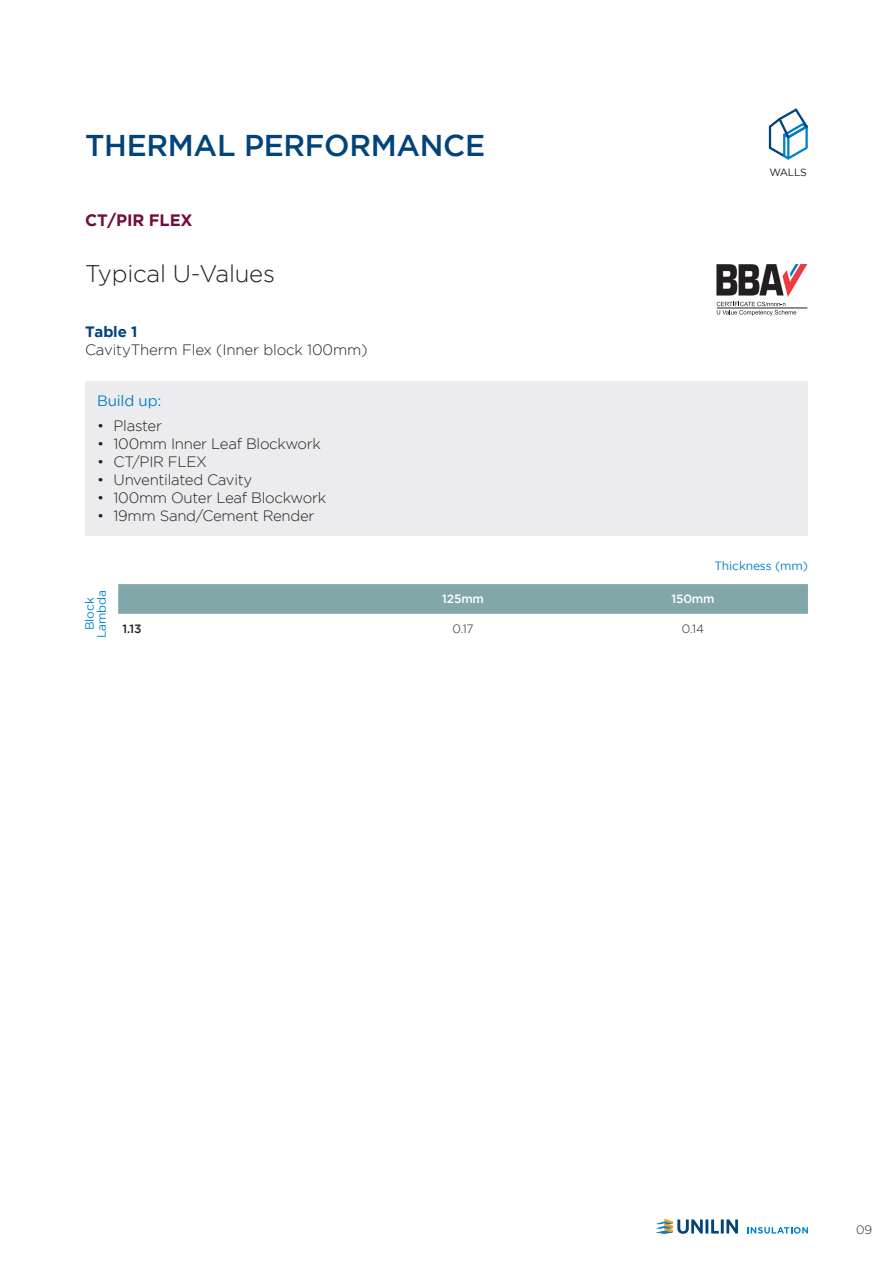
<style>
.page{position:relative;width:893px;height:1263px;background:#fff}
.page>*{position:absolute;margin:0;border:0;box-sizing:border-box;transform-origin:0 0}
.t1{font:500 30px "Gotham";letter-spacing:-.01em;color:#01437b}
.t2{font:300 24px "Gotham";letter-spacing:-.01em;color:#231f20}
.t3{font:700 16.5px "Gotham";letter-spacing:-.01em;color:#720d3e}
.t4{font:300 15px "Gotham";letter-spacing:-.02em;color:#231f20}
.t5{font:15px "Gotham";letter-spacing:-.01em;color:#0082c9}
.t6{font:700 15px "Gotham";letter-spacing:-.01em;color:#01437b}
.t7{font:12px "Gotham";letter-spacing:-.01em;color:#0082c9}
.t8{font:500 12px "Gotham";letter-spacing:-.01em;color:#fff}
.t9{font:300 12px "Gotham";color:#231f20}
.t10{font:500 12px "Gotham";color:#231f20}
.t11{font:10.5px "Gotham";letter-spacing:-.03em;color:#231f20}
</style>
<div class="page">
<div style="left:85px;top:381px;width:723px;height:154px;background:#ececee"></div>
<svg style="left:118px;top:584px;width:690px;height:30px;background:#82a7a9"></svg>
<svg style="left:656px;top:1218px;width:82px;height:16px"></svg>
<svg style="left:747px;top:1227px;width:61px;height:6px"></svg>
<hr style="left:717px;top:308px;width:90px;height:1px;background:#231f20">
<img style="left:716px;top:264px;width:92px;height:33px">
<svg style="left:717px;top:302px;width:79px;height:14px"></svg>
<svg style="left:769px;top:109px;width:39px;height:51px"></svg>
<p class="t1" style="left:85px;top:128px;width:402px">THERMAL PERFORMANCE</p>
<p class="t3" style="left:85px;top:210px;width:109px">CT/PIR FLEX</p>
<p class="t2" style="left:85px;top:260px;width:191px">Typical U-Values</p>
<p class="t6" style="left:85px;top:323px;width:54px">Table 1</p>
<p class="t4" style="left:85px;top:342px;width:284px">CavityTherm Flex (Inner block 100mm)</p>
<p class="t5" style="left:97px;top:392px;width:66px">Build up:</p>
<p class="t4" style="left:97px;top:418px;width:66px">• Plaster</p>
<p class="t4" style="left:97px;top:436px;width:225px">• 100mm Inner Leaf Blockwork</p>
<p class="t4" style="left:97px;top:454px;width:111px">• CT/PIR FLEX</p>
<p class="t4" style="left:97px;top:472px;width:157px">• Unventilated Cavity</p>
<p class="t4" style="left:97px;top:490px;width:231px">• 100mm Outer Leaf Blockwork</p>
<p class="t4" style="left:97px;top:508px;width:219px">• 19mm Sand/Cement Render</p>
<p class="t11" style="left:770px;top:166px;width:39px">WALLS</p>
<p class="t7" style="left:714px;top:559px;width:95px">Thickness (mm)</p>
<p class="t7" style="left:95px;top:638px;width:50px;rotate:-90deg">Lambda</p>
<p class="t7" style="left:83px;top:630px;width:34px;rotate:-90deg">Block</p>
<p class="t8" style="left:442px;top:592px;width:43px">125mm</p>
<p class="t8" style="left:671px;top:592px;width:45px">150mm</p>
<p class="t10" style="left:122px;top:622px;width:21px">1.13</p>
<p class="t9" style="left:452px;top:622px;width:23px">0.17</p>
<p class="t9" style="left:682px;top:622px;width:24px">0.14</p>
<p class="t9" style="left:856px;top:1223px;width:17px">09</p>
</div>
